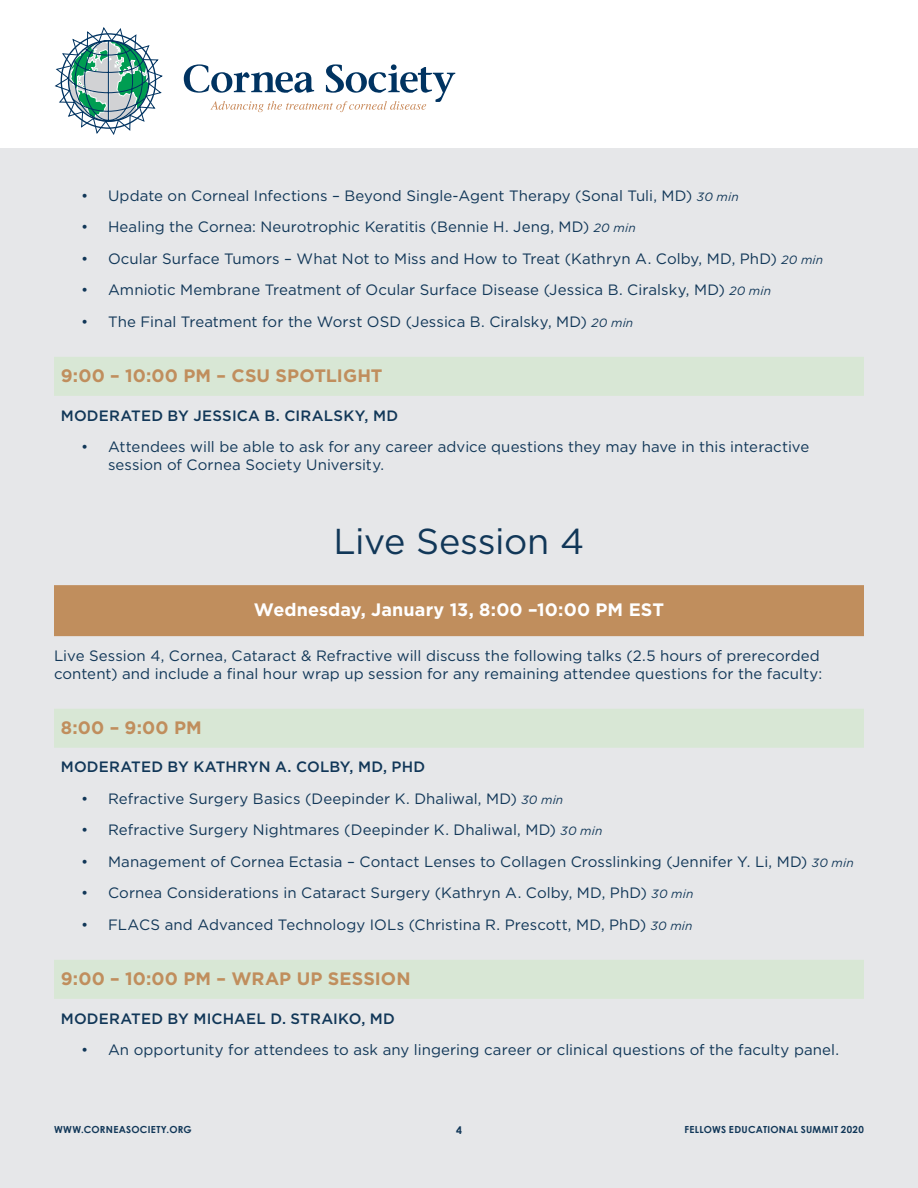
<style>
.page{position:relative;width:918px;height:1188px;background:#fff}
.page>*{position:absolute;margin:0;border:0;box-sizing:border-box;transform-origin:0 0}
.t1{font:36px "Gotham";letter-spacing:-.01em;color:#113758}
.t2{font:700 18px "Gotham";letter-spacing:.005em;color:#c08e5d}
.t3{font:700 18px "Gotham";letter-spacing:.005em;color:#fff}
.t4{font:15px/18px "Gotham";letter-spacing:.005em;color:#113758}
.t5{font:500 15px "Gotham";letter-spacing:.015em;color:#113758}
.t6{font:700 10.5px "Century Gothic";color:#113758}
.t7{font:700 9.75px "Century Gothic";letter-spacing:.03em;color:#113758}
.s1{font-style:italic;font-size:12px}
</style>
<div class="page">
<div style="left:0;top:148px;width:918px;height:1040px;background:#e6e7e9"></div>
<svg style="left:55px;top:27px;width:108px;height:108px"></svg>
<svg style="left:184px;top:64px;width:271px;height:48px"></svg>
<div style="left:54px;top:357px;width:810px;height:39px;background:#d8e7d5"></div>
<div style="left:54px;top:585px;width:810px;height:51px;background:#c08e5d"></div>
<div style="left:54px;top:709px;width:810px;height:39px;background:#d8e7d5"></div>
<div style="left:54px;top:960px;width:810px;height:39px;background:#d8e7d5"></div>
<p class="t4" style="left:81px;top:186px;width:659px">• Update on Corneal Infections – Beyond Single-Agent Therapy (Sonal Tuli, MD) <span class="s1">30 min</span></p>
<p class="t4" style="left:81px;top:218px;width:556px">• Healing the Cornea: Neurotrophic Keratitis (Bennie H. Jeng, MD) <span class="s1">20 min</span></p>
<p class="t4" style="left:81px;top:249px;width:744px">• Ocular Surface Tumors – What Not to Miss and How to Treat (Kathryn A. Colby, MD, PhD) <span class="s1">20 min</span></p>
<p class="t4" style="left:81px;top:281px;width:692px">• Amniotic Membrane Treatment of Ocular Surface Disease (Jessica B. Ciralsky, MD) <span class="s1">20 min</span></p>
<p class="t4" style="left:81px;top:312px;width:554px">• The Final Treatment for the Worst OSD (Jessica B. Ciralsky, MD) <span class="s1">20 min</span></p>
<p class="t2" style="left:61px;top:364px;width:323px">9:00 – 10:00 PM – CSU SPOTLIGHT</p>
<p class="t5" style="left:61px;top:405px;width:339px">MODERATED BY JESSICA B. CIRALSKY, MD</p>
<p class="t4" style="left:108px;top:437px;width:703px;text-indent:-27px">• Attendees will be able to ask for any career advice questions they may have in this interactive session of Cornea Society University.</p>
<h1 class="t1" style="left:334px;top:518px;width:252px">Live Session 4</h1>
<p class="t3" style="left:254px;top:598px;width:412px">Wednesday, January 13, 8:00 –10:00 PM EST</p>
<p class="t4" style="left:54px;top:646px;width:770px">Live Session 4, Cornea, Cataract &amp; Refractive will discuss the following talks (2.5 hours of prerecorded content) and include a final hour wrap up session for any remaining attendee questions for the faculty:</p>
<p class="t2" style="left:61px;top:716px;width:143px">8:00 – 9:00 PM</p>
<p class="t5" style="left:61px;top:757px;width:366px">MODERATED BY KATHRYN A. COLBY, MD, PHD</p>
<p class="t4" style="left:81px;top:789px;width:484px">• Refractive Surgery Basics (Deepinder K. Dhaliwal, MD) <span class="s1">30 min</span></p>
<p class="t4" style="left:81px;top:821px;width:523px">• Refractive Surgery Nightmares (Deepinder K. Dhaliwal, MD) <span class="s1">30 min</span></p>
<p class="t4" style="left:81px;top:852px;width:774px">• Management of Cornea Ectasia – Contact Lenses to Collagen Crosslinking (Jennifer Y. Li, MD) <span class="s1">30 min</span></p>
<p class="t4" style="left:81px;top:884px;width:614px">• Cornea Considerations in Cataract Surgery (Kathryn A. Colby, MD, PhD) <span class="s1">30 min</span></p>
<p class="t4" style="left:81px;top:915px;width:613px">• FLACS and Advanced Technology IOLs (Christina R. Prescott, MD, PhD) <span class="s1">30 min</span></p>
<p class="t2" style="left:61px;top:967px;width:351px">9:00 – 10:00 PM – WRAP UP SESSION</p>
<p class="t5" style="left:61px;top:1008px;width:336px">MODERATED BY MICHAEL D. STRAIKO, MD</p>
<p class="t4" style="left:81px;top:1040px;width:760px">• An opportunity for attendees to ask any lingering career or clinical questions of the faculty panel.</p>
<p class="t7" style="left:54px;top:1124px;width:139px">WWW.CORNEASOCIETY.ORG</p>
<p class="t6" style="left:456px;top:1124px;width:7px">4</p>
<p class="t7" style="left:684px;top:1124px;width:181px">FELLOWS EDUCATIONAL SUMMIT 2020</p>
</div>
